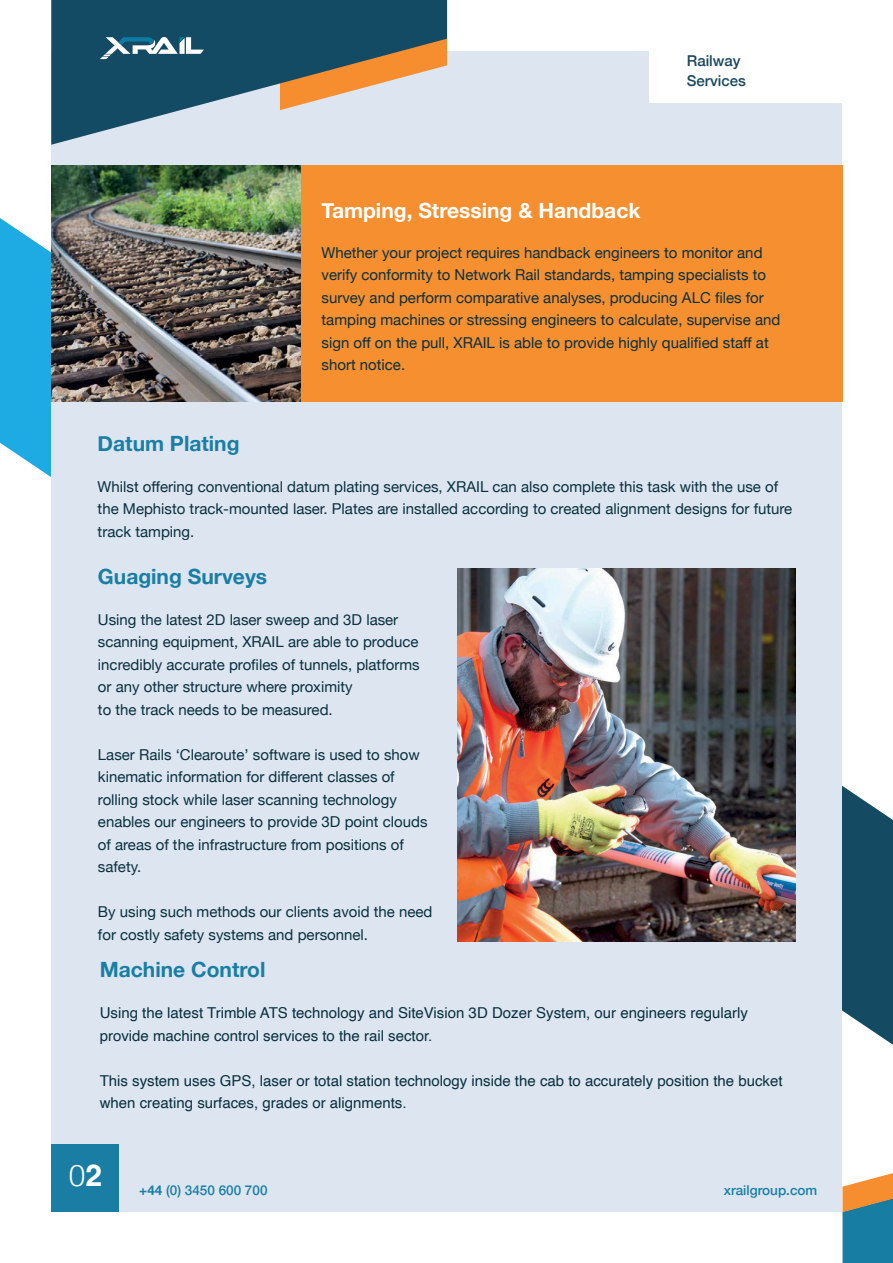
<style>
.page{position:relative;width:893px;height:1263px;background:#fff}
.page>*{position:absolute;margin:0;border:0;box-sizing:border-box;transform-origin:0 0}
.t1{font:300 30px "Helvetica";color:#fff}
.t2{font:700 21px "Helvetica Neue";color:#1a7ea4}
.t3{font:700 21px "Helvetica Neue";color:#fff}
.t4{font:15px/22.5px "Helvetica Neue";color:#09303e}
.t5{font:15px/22.5px "Helvetica";color:#09303e}
.t6{font:500 15px "Helvetica Neue";color:#1b4860}
.t7{font:500 13.5px "Helvetica Neue";color:#197fa6}
.t8{font:500 13.5px "Helvetica Neue";color:#187fa4}
.s1{font-weight:700}
</style>
<div class="page">
<svg style="left:842px;top:785px;width:51px;height:260px;background:#336378"></svg>
<svg style="left:0;top:218px;width:51px;height:259px;background:#3bb5e5"></svg>
<div style="left:51px;top:51px;width:791px;height:1161px;background:#dce5f0"></div>
<div style="left:52px;top:1144px;width:67px;height:67px;background:#1a7ea4"></div>
<svg style="left:51px;top:0;width:396px;height:145px;fill:#144b64"></svg>
<svg style="left:842px;top:1173px;width:51px;height:90px;background:#6a8c8a"></svg>
<svg style="left:100px;top:37px;width:104px;height:22px"></svg>
<div style="left:650px;top:51px;width:192px;height:52px;background:#fff"></div>
<div style="left:51px;top:166px;width:791px;height:236px;background:#f58f2f"></div>
<img style="left:51px;top:166px;width:249px;height:236px">
<img style="left:457px;top:568px;width:339px;height:374px">
<p class="t3" style="left:322px;top:194px;width:320px">Tamping, Stressing &amp; Handback</p>
<p class="t6" style="left:687px;top:49px;width:55px">Railway</p>
<p class="t6" style="left:687px;top:69px;width:61px">Services</p>
<p class="t2" style="left:98px;top:427px;width:143px">Datum Plating</p>
<p class="t4" style="left:322px;top:242px;width:460px">Whether your project requires handback engineers to monitor and verify conformity to Network Rail standards, tamping specialists to survey and perform comparative analyses, producing ALC files for tamping machines or stressing engineers to calculate, supervise and sign off on the pull, XRAIL is able to provide highly qualified staff at short notice.</p>
<p class="t4" style="left:98px;top:476px;width:696px">Whilst offering conventional datum plating services, XRAIL can also complete this task with the use of the Mephisto track-mounted laser. Plates are installed according to created alignment designs for future track tamping.</p>
<p class="t2" style="left:98px;top:560px;width:171px">Guaging Surveys</p>
<p class="t4" style="left:98px;top:609px;width:323px">Using the latest 2D laser sweep and 3D laser scanning equipment, XRAIL are able to produce incredibly accurate profiles of tunnels, platforms or any other structure where proximity</p>
<p class="t4" style="left:98px;top:699px;width:236px">to the track needs to be measured.</p>
<p class="t4" style="left:98px;top:744px;width:331px">Laser Rails ‘Clearoute’ software is used to show kinematic information for different classes of rolling stock while laser scanning technology enables our engineers to provide 3D point clouds of areas of the infrastructure from positions of safety.</p>
<p class="t4" style="left:98px;top:901px;width:336px">By using such methods our clients avoid the need for costly safety systems and personnel.</p>
<p class="t2" style="left:100px;top:953px;width:167px">Machine Control</p>
<p class="t5" style="left:100px;top:1002px;width:650px">Using the latest Trimble ATS technology and SiteVision 3D Dozer System, our engineers regularly provide machine control services to the rail sector.</p>
<p class="t5" style="left:100px;top:1070px;width:684px">This system uses GPS, laser or total station technology inside the cab to accurately position the bucket when creating surfaces, grades or alignments.</p>
<p class="t1" style="left:69px;top:1150px;width:35px">0<span class="s1">2</span></p>
<p class="t7" style="left:139px;top:1180px;width:130px"><span class="s1">+44</span> (0) 3450 600 700</p>
<p class="t8" style="left:724px;top:1180px;width:95px">xrailgroup.com</p>
</div>
